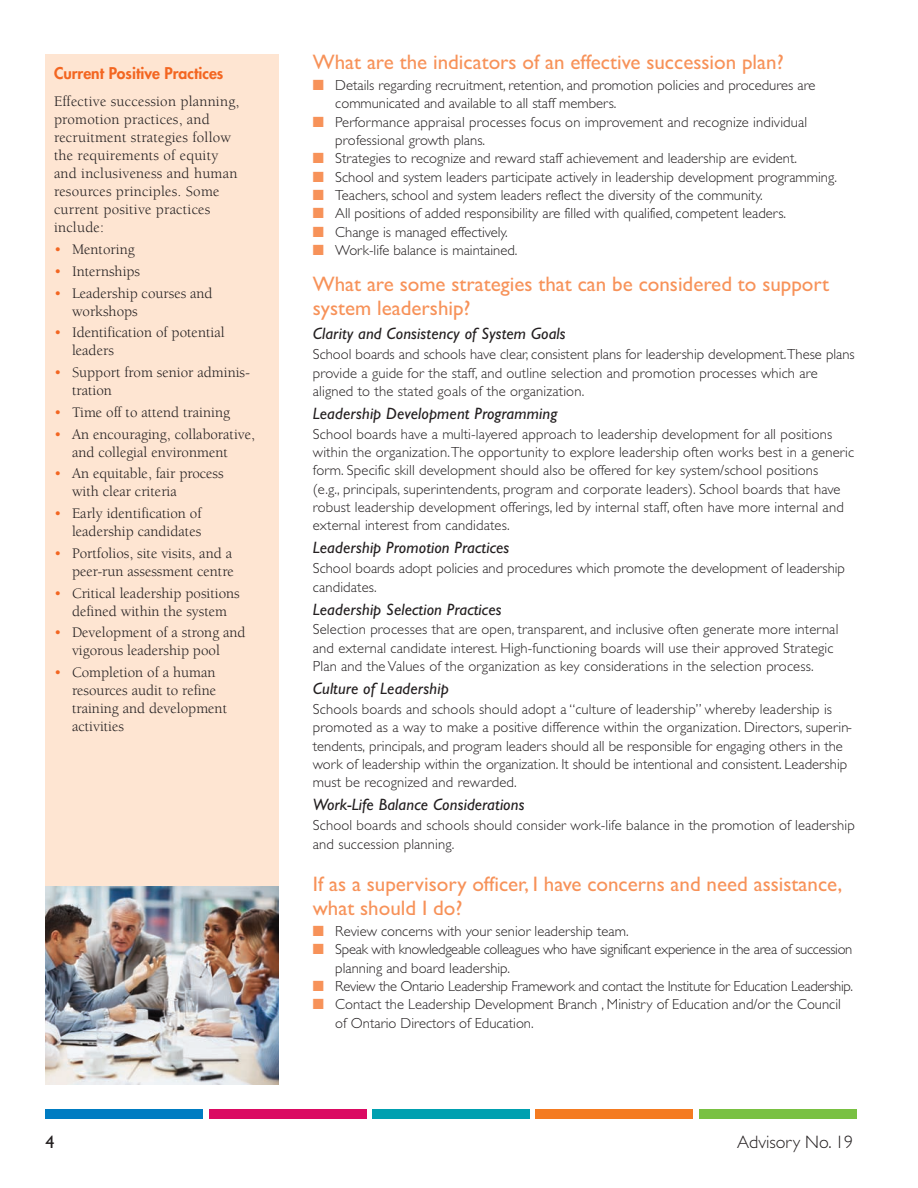
<style>
.page{position:relative;width:918px;height:1188px;background:#fff}
.page>*{position:absolute;margin:0;border:0;box-sizing:border-box;transform-origin:0 0}
.t1{font:21px/24px "Gill Sans";color:#f79259}
.t2{font:300 18px "Gill Sans";color:#231f20}
.t3{font:18px "Gill Sans";color:#231f20}
.t4{font:16.5px "Gill Sans Italic TT";letter-spacing:.01em;color:#231f20}
.t5{font:800 15.75px "Futura";color:#f36621}
.t6{font:15px/18px "Berkeley";color:#231f20}
.t7{font:300 14.7px/18.3px "Gill Sans";color:#231f20}
.t8{font:300 14.7px/18.3px "Gill Sans";letter-spacing:-.02em;color:#231f20}
.s1{color:#f36621}
.s2{color:#f79259}
</style>
<div class="page">
<div style="left:46px;top:1109px;width:157px;height:10px;background:#007cc2"></div>
<div style="left:209px;top:1109px;width:157px;height:10px;background:#db0a62"></div>
<div style="left:373px;top:1109px;width:157px;height:10px;background:#00a0b0"></div>
<div style="left:536px;top:1109px;width:157px;height:10px;background:#f47b21"></div>
<div style="left:699px;top:1109px;width:157px;height:10px;background:#79c142"></div>
<div style="left:45px;top:54px;width:234px;height:1030px;background:#fee5d2"></div>
<img style="left:45px;top:886px;width:234px;height:198px">
<p class="t5" style="left:54px;top:66px;width:171px">Current Positive Practices</p>
<p class="t6" style="left:54px;top:94px;width:187px">Effective succession planning, promotion practices, and recruitment strategies follow the requirements of equity and inclusiveness and human resources principles. Some current positive practices include:</p>
<p class="t6" style="left:54px;top:242px;width:82px"><span class="s1">•</span> Mentoring</p>
<p class="t6" style="left:54px;top:263px;width:88px"><span class="s1">•</span> Internships</p>
<p class="t6" style="left:72px;top:285px;width:142px;text-indent:-18px"><span class="s1">•</span> Leadership courses and workshops</p>
<p class="t6" style="left:72px;top:325px;width:154px;text-indent:-18px"><span class="s1">•</span> Identification of potential leaders</p>
<p class="t6" style="left:72px;top:365px;width:180px;text-indent:-18px"><span class="s1">•</span> Support from senior adminis&shy;tration</p>
<p class="t6" style="left:54px;top:404px;width:178px"><span class="s1">•</span> Time off to attend training</p>
<p class="t6" style="left:72px;top:426px;width:185px;text-indent:-18px"><span class="s1">•</span> An encouraging, collaborative, and collegial environment</p>
<p class="t6" style="left:72px;top:466px;width:153px;text-indent:-18px"><span class="s1">•</span> An equitable, fair process with clear criteria</p>
<p class="t6" style="left:54px;top:506px;width:149px;text-align:right"><span class="s1">•</span> Early identification of leadership candidates</p>
<p class="t6" style="left:54px;top:545px;width:181px;text-align:right"><span class="s1">•</span> Portfolios, site visits, and a peer-run assessment centre</p>
<p class="t6" style="left:54px;top:585px;width:187px;text-align:center"><span class="s1">•</span> Critical leadership positions defined within the system</p>
<p class="t6" style="left:54px;top:625px;width:193px;text-align:center"><span class="s1">•</span> Development of a strong and vigorous leadership pool</p>
<p class="t6" style="left:72px;top:665px;width:157px;text-indent:-18px"><span class="s1">•</span> Completion of a human resources audit to refine training and development activities</p>
<h1 class="t1" style="left:313px;top:49px;width:472px">What are the indicators of an effective succession plan?</h1>
<p class="t7" style="left:335px;top:76px;width:482px;text-indent:-22px"><span class="s2">■</span> Details regarding recruitment, retention, and promotion policies and procedures are communicated and available to all staff members.</p>
<p class="t7" style="left:335px;top:112px;width:473px;text-indent:-22px"><span class="s2">■</span> Performance appraisal processes focus on improvement and recognize individual professional growth plans.</p>
<p class="t7" style="left:313px;top:149px;width:486px"><span class="s2">■</span> Strategies to recognize and reward staff achievement and leadership are evident.</p>
<p class="t7" style="left:313px;top:168px;width:526px"><span class="s2">■</span> School and system leaders participate actively in leadership development programming.</p>
<p class="t7" style="left:313px;top:186px;width:451px"><span class="s2">■</span> Teachers, school and system leaders reflect the diversity of the community.</p>
<p class="t7" style="left:313px;top:204px;width:475px"><span class="s2">■</span> All positions of added responsibility are filled with qualified, competent leaders.</p>
<p class="t7" style="left:313px;top:223px;width:197px"><span class="s2">■</span> Change is managed effectively.</p>
<p class="t7" style="left:313px;top:241px;width:206px"><span class="s2">■</span> Work-life balance is maintained.</p>
<h1 class="t1" style="left:313px;top:272px;width:518px">What are some strategies that can be considered to support system leadership?</h1>
<p class="t4" style="left:313px;top:324px;width:254px">Clarity and Consistency of System Goals</p>
<p class="t7" style="left:313px;top:345px;width:543px">School boards and schools have clear, consistent plans for leadership development.These plans provide a guide for the staff, and outline selection and promotion processes which are aligned to the stated goals of the organization.</p>
<p class="t4" style="left:313px;top:403px;width:246px">Leadership Development Programming</p>
<p class="t7" style="left:313px;top:424px;width:543px">School boards have a multi-layered approach to leadership development for all positions within the organization.The opportunity to explore leadership often works best in a generic form. Specific skill development should also be offered for key system/school positions<br>(e.g., principals, superintendents, program and corporate leaders). School boards that have robust leadership development offerings, led by internal staff, often have more internal and external interest from candidates.</p>
<p class="t4" style="left:313px;top:538px;width:198px">Leadership Promotion Practices</p>
<p class="t7" style="left:313px;top:559px;width:534px">School boards adopt policies and procedures which promote the development of leadership candidates.</p>
<p class="t4" style="left:313px;top:599px;width:190px">Leadership Selection Practices</p>
<p class="t7" style="left:313px;top:620px;width:527px">Selection processes that are open, transparent, and inclusive often generate more internal and external candidate interest. High-functioning boards will use their approved Strategic<br>Plan and the Values of the organization as key considerations in the selection process.</p>
<p class="t4" style="left:313px;top:679px;width:137px">Culture of Leadership</p>
<p class="t7" style="left:313px;top:700px;width:541px">Schools boards and schools should adopt a “culture of leadership” whereby leadership is promoted as a way to make a positive difference within the organization. Directors, superin&shy;tendents, principals, and program leaders should all be responsible for engaging others in the work of leadership within the organization. It should be intentional and consistent. Leadership must be recognized and rewarded.</p>
<p class="t4" style="left:313px;top:795px;width:213px">Work-Life Balance Considerations</p>
<p class="t7" style="left:313px;top:816px;width:544px">School boards and schools should consider work-life balance in the promotion of leadership and succession planning.</p>
<h1 class="t1" style="left:313px;top:871px;width:531px">If as a supervisory officer, I have concerns and need assistance, what should I do?</h1>
<p class="t7" style="left:313px;top:922px;width:317px"><span class="s2">■</span> Review concerns with your senior leadership team.</p>
<p class="t8" style="left:335px;top:940px;width:519px;text-indent:-22px"><span class="s2">■</span> Speak with knowledgeable colleagues who have significant experience in the area of succession planning and board leadership.</p>
<p class="t8" style="left:313px;top:977px;width:542px"><span class="s2">■</span> Review the Ontario Leadership Framework and contact the Institute for Education Leadership.</p>
<p class="t7" style="left:335px;top:995px;width:507px;text-indent:-22px"><span class="s2">■</span> Contact the Leadership Development Branch , Ministry of Education and/or the Council of Ontario Directors of Education.</p>
<p class="t3" style="left:45px;top:1131px;width:11px">4</p>
<p class="t2" style="left:737px;top:1131px;width:118px">Advisory No. 19</p>
</div>
